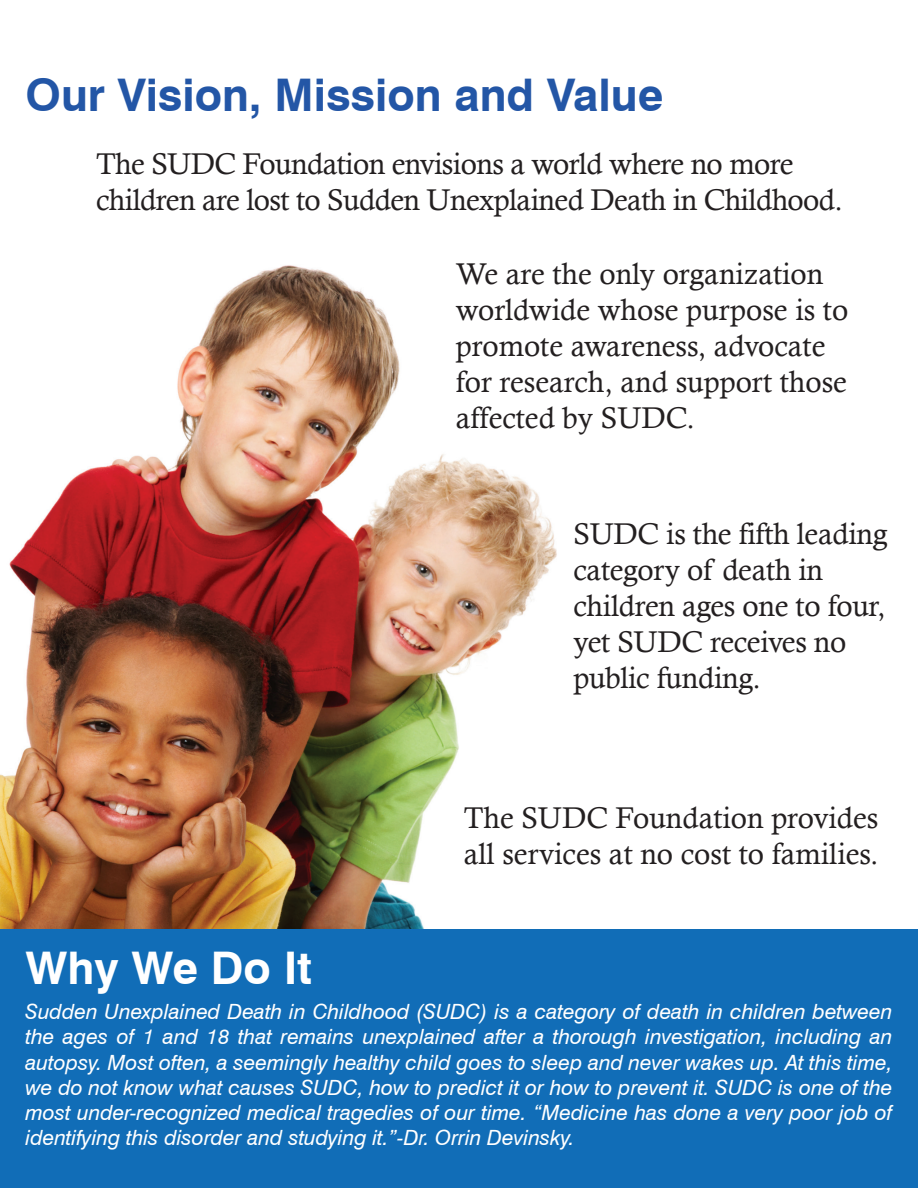
<style>
.page{position:relative;width:918px;height:1188px;background:#fff}
.page>*{position:absolute;margin:0;border:0;box-sizing:border-box;transform-origin:0 0}
.t1{font:700 45px "Swiss 721 BT";color:#2356a6}
.t2{font:700 45px "Swiss 721 BT";color:#fff}
.t3{font:30px/36px "Calisto";letter-spacing:-.01em;color:#231f20}
.t4{font:italic 21px/25.2px "Swiss 721 BT";color:#fff;text-align:justify}
</style>
<div class="page">
<img style="left:0;top:265px;width:787px;height:665px">
<div style="left:0;top:930px;width:918px;height:258px;background:#116db7"></div>
<h1 class="t1" style="left:26px;top:68px;width:639px">Our Vision, Mission and Value</h1>
<h2 class="t3" style="left:96px;top:145px;width:748px">The SUDC Foundation envisions a world where no more children are lost to Sudden Unexplained Death in Childhood.</h2>
<h2 class="t3" style="left:456px;top:255px;width:394px">We are the only organization worldwide whose purpose is to promote awareness, advocate for research, and support those affected by SUDC.</h2>
<h2 class="t3" style="left:573px;top:516px;width:316px">SUDC is the fifth leading category of death in children ages one to four, yet SUDC receives no public funding.</h2>
<h1 class="t2" style="left:26px;top:940px;width:288px">Why We Do It</h1>
<h2 class="t3" style="left:464px;top:800px;width:416px">The SUDC Foundation provides all services at no cost to families.</h2>
<p class="t4" style="left:26px;top:999px;width:869px">Sudden Unexplained Death in Childhood (SUDC) is a category of death in children between the ages of 1 and 18 that remains unexplained after a thorough investigation, including an autopsy. Most often, a seemingly healthy child goes to sleep and never wakes up. At this time, we do not know what causes SUDC, how to predict it or how to prevent it. SUDC is one of the most under-recognized medical tragedies of our time. “Medicine has done a very poor job of identifying this disorder and studying it.”-Dr. Orrin Devinsky.</p>
</div>
